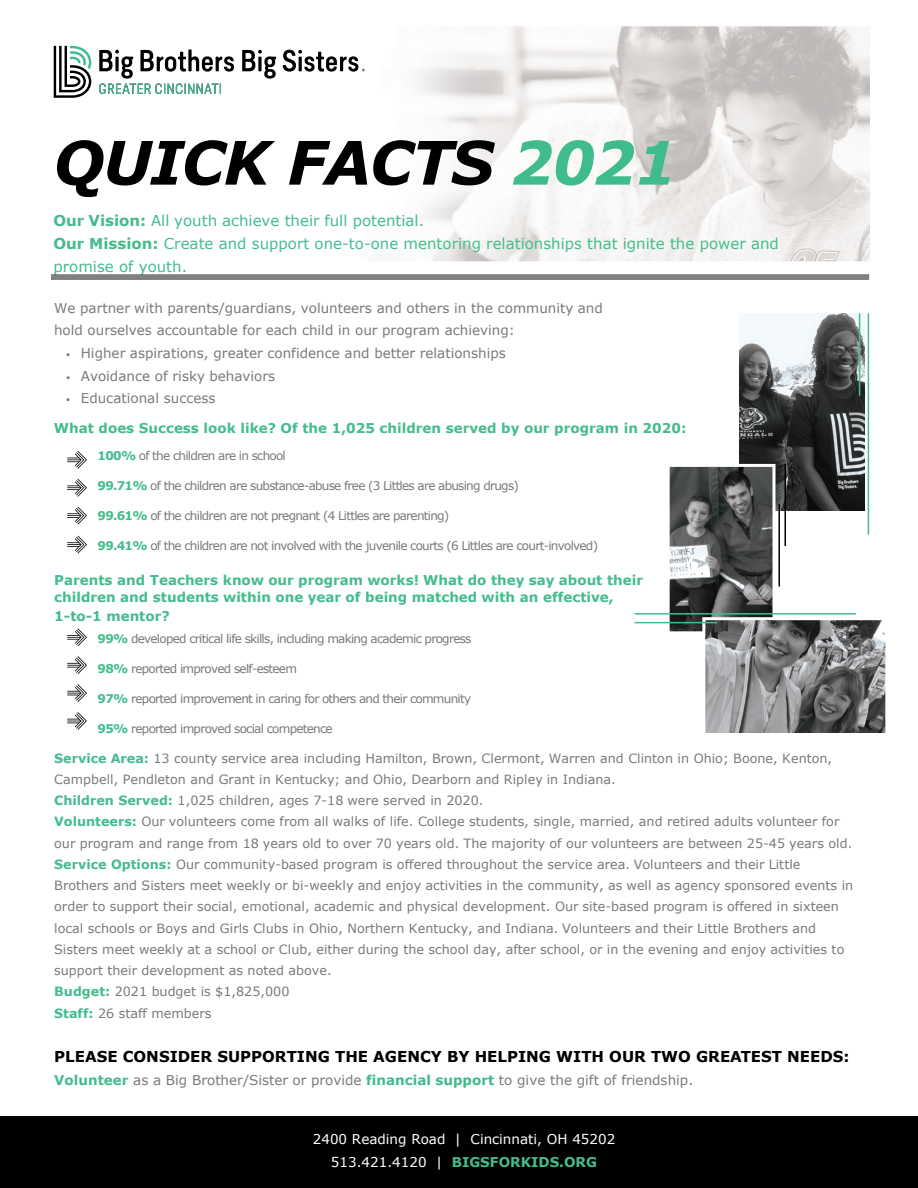
<style>
.page{position:relative;width:918px;height:1188px;background:#fff}
.page>*{position:absolute;margin:0;border:0;box-sizing:border-box;transform-origin:0 0}
.t1{font:italic 700 60px "Verdana";letter-spacing:-.025em;color:#000}
.t2{font:15px/23px "Verdana";color:#44bc8e}
.t3{font:700 15px "Verdana";color:#000}
.t4{font:13.5px/21.9px "Verdana";color:#78797a}
.t5{font:700 13.5px/17.5px "Verdana";color:#44bc8e}
.t6{font:13.5px/22.6px "Verdana";color:#fff;text-align:center}
.t7{font:12.75px/21.3px "Verdana";color:#78797a}
.t8{font:12px "Verdana";letter-spacing:-.06em;color:#78797a}
.s1{color:#40bb8c}
.s2{font-weight:700}
.s3{font-family:"Zilla Slab"}
.s4{font-weight:700;color:#44bc8e}
.s5{font-weight:700;color:#40bb8c}
</style>
<div class="page">
<img style="left:51px;top:26px;width:819px;height:621px">
<svg style="left:67px;top:451px;width:20px;height:18px"></svg>
<svg style="left:67px;top:628px;width:20px;height:18px"></svg>
<svg style="left:67px;top:479px;width:20px;height:18px"></svg>
<svg style="left:67px;top:656px;width:20px;height:18px"></svg>
<svg style="left:67px;top:507px;width:20px;height:18px"></svg>
<svg style="left:67px;top:536px;width:20px;height:18px"></svg>
<svg style="left:67px;top:684px;width:20px;height:18px"></svg>
<svg style="left:67px;top:712px;width:20px;height:18px"></svg>
<div style="left:0;top:1116px;width:918px;height:72px;background:#000"></div>
<svg style="left:242px;top:50px;width:34px;height:29px"></svg>
<svg style="left:283px;top:50px;width:82px;height:22px"></svg>
<svg style="left:54px;top:46px;width:37px;height:52px"></svg>
<svg style="left:99px;top:49px;width:135px;height:45px"></svg>
<hr style="left:51px;top:276px;width:818px;height:3px;background:#000">
<img style="left:739px;top:313px;width:125px;height:197px">
<img style="left:671px;top:468px;width:101px;height:162px">
<div style="left:667px;top:464px;width:109px;height:170px;border:3px solid #fff"></div>
<img style="left:706px;top:621px;width:178px;height:111px">
<div style="left:702px;top:617px;width:186px;height:119px;border:3px solid #fff"></div>
<hr style="left:634px;top:613px;width:222px;height:2px;background:#44bc8e">
<hr style="left:868px;top:313px;width:1px;height:222px;background:#44bc8e">
<hr style="left:634px;top:622px;width:83px;height:1px;background:#44bc8e">
<hr style="left:859px;top:313px;width:1px;height:83px;background:#44bc8e">
<hr style="left:778px;top:504px;width:2px;height:83px;background:#000">
<hr style="left:784px;top:464px;width:2px;height:82px;background:#000">
<p class="t1" style="left:54px;top:120px;width:625px">QUICK FACTS <span class="s1">2021</span></p>
<p class="t2" style="left:54px;top:209px;width:727px"><span class="s2">Our Vision:</span> All youth achieve their full potential.<br><span class="s2">Our Mission:</span> Create and support one-to-one mentoring relationships that ignite the power and promise of youth.</p>
<p class="t4" style="left:54px;top:297px;width:550px">We partner with parents/guardians, volunteers and others in the community and hold ourselves accountable for each child in our program achieving:</p>
<p class="t4" style="left:66px;top:342px;width:442px"><span class="s3">•</span> Higher aspirations, greater confidence and better relationships</p>
<p class="t4" style="left:66px;top:365px;width:211px"><span class="s3">•</span> Avoidance of risky behaviors</p>
<p class="t4" style="left:66px;top:387px;width:151px"><span class="s3">•</span> Educational success</p>
<p class="t5" style="left:54px;top:419px;width:634px">What does Success look like? Of the 1,025 children served by our program in 2020:</p>
<p class="t8" style="left:98px;top:447px;width:190px"><span class="s4">100%</span> of the children are in school</p>
<p class="t8" style="left:98px;top:477px;width:423px"><span class="s4">99.71%</span> of the children are substance-abuse free (3 Littles are abusing drugs)</p>
<p class="t8" style="left:98px;top:507px;width:353px"><span class="s4">99.61%</span> of the children are not pregnant (4 Littles are parenting)</p>
<p class="t8" style="left:98px;top:537px;width:502px"><span class="s4">99.41%</span> of the children are not involved with the juvenile courts (6 Littles are court-involved)</p>
<p class="t5" style="left:54px;top:571px;width:590px">Parents and Teachers know our program works! What do they say about their children and students within one year of being matched with an effective,</p>
<p class="t5" style="left:54px;top:607px;width:117px">1-to-1 mentor?</p>
<p class="t8" style="left:98px;top:630px;width:375px"><span class="s4">99%</span> developed critical life skills, including making academic progress</p>
<p class="t8" style="left:98px;top:660px;width:201px"><span class="s4">98%</span> reported improved self-esteem</p>
<p class="t8" style="left:98px;top:690px;width:375px"><span class="s4">97%</span> reported improvement in caring for others and their community</p>
<p class="t8" style="left:98px;top:720px;width:237px"><span class="s4">95%</span> reported improved social competence</p>
<p class="t7" style="left:54px;top:747px;width:801px"><span class="s4">Service Area:</span> 13 county service area including Hamilton, Brown, Clermont, Warren and Clinton in Ohio; Boone, Kenton, Campbell, Pendleton and Grant in Kentucky; and Ohio, Dearborn and Ripley in Indiana.<br><span class="s4">Children Served:</span> 1,025 children, ages 7-18 were served in 2020.<br><span class="s4">Volunteers:</span> Our volunteers come from all walks of life. College students, single, married, and retired adults volunteer for our program and range from 18 years old to over 70 years old. The majority of our volunteers are between 25-45 years old.<br><span class="s4">Service Options:</span> Our community-based program is offered throughout the service area. Volunteers and their Little Brothers and Sisters meet weekly or bi-weekly and enjoy activities in the community, as well as agency sponsored events in order to support their social, emotional, academic and physical development. Our site-based program is offered in sixteen local schools or Boys and Girls Clubs in Ohio, Northern Kentucky, and Indiana. Volunteers and their Little Brothers and Sisters meet weekly at a school or Club, either during the school day, after school, or in the evening and enjoy activities to support their development as noted above.<br><span class="s4">Budget:</span> 2021 budget is $1,825,000<br><span class="s4">Staff:</span> 26 staff members</p>
<p class="t3" style="left:54px;top:1046px;width:797px">PLEASE CONSIDER SUPPORTING THE AGENCY BY HELPING WITH OUR TWO GREATEST NEEDS:</p>
<p class="t4" style="left:54px;top:1069px;width:641px"><span class="s4">Volunteer</span> as a Big Brother/Sister or provide <span class="s5">financial support</span> to give the gift of friendship.</p>
<p class="t6" style="left:313px;top:1128px;width:304px">2400 Reading Road | Cincinnati, OH 45202<br>513.421.4120 | <span class="s4">BIGSFORKIDS.ORG</span></p>
</div>
